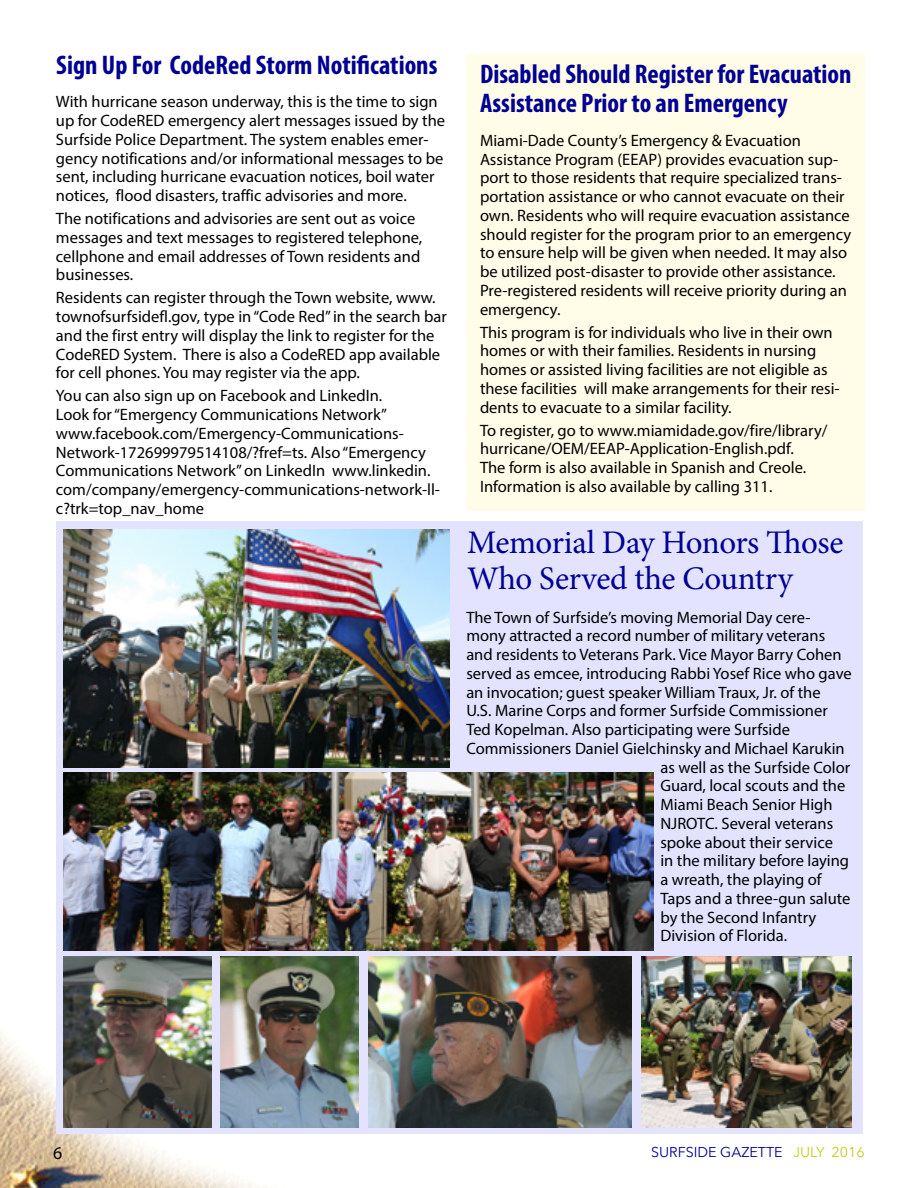
<style>
.page{position:relative;width:918px;height:1188px;background:#fff}
.page>*{position:absolute;margin:0;border:0;box-sizing:border-box;transform-origin:0 0}
.t1{font:33px/36px "Minion Pro";letter-spacing:-.01em;color:#000093}
.t2{font:700 condensed 27px/28.5px "Myriad Pro";color:#000093}
.t3{font:18px "Myriad Pro";color:#000}
.t4{font:16.5px/18.8px "Myriad Pro";color:#000}
.t5{font:14.25px "Avenir Next";color:#000093}
.s1{color:#c5ca1c}
</style>
<div class="page">
<img style="left:0;top:1033px;width:253px;height:155px">
<div style="left:466px;top:54px;width:399px;height:457px;background:#fffde7"></div>
<div style="left:56px;top:522px;width:806px;height:612px;background:#e3e3ff"></div>
<img style="left:64px;top:529px;width:386px;height:238px">
<img style="left:64px;top:957px;width:147px;height:170px">
<img style="left:221px;top:957px;width:137px;height:170px">
<img style="left:641px;top:957px;width:211px;height:170px">
<img style="left:64px;top:772px;width:590px;height:179px">
<img style="left:369px;top:957px;width:262px;height:170px">
<h2 class="t2" style="left:56px;top:50px;width:383px">Sign Up For CodeRed Storm Notifications</h2>
<p class="t4" style="left:56px;top:92px;width:391px">With hurricane season underway, this is the time to sign up for CodeRED emergency alert messages issued by the Surfside Police Department. The system enables emer&shy;gency notifications and/or informational messages to be sent, including hurricane evacuation notices, boil water notices, flood disasters, traffic advisories and more.</p>
<p class="t4" style="left:56px;top:209px;width:368px">The notifications and advisories are sent out as voice messages and text messages to registered telephone, cellphone and email addresses of Town residents and businesses.</p>
<p class="t4" style="left:56px;top:288px;width:392px">Residents can register through the Town website, www. townofsurfsidefl.gov, type in “Code Red” in the search bar and the first entry will display the link to register for the CodeRED System. There is also a CodeRED app available for cell phones. You may register via the app.</p>
<p class="t4" style="left:56px;top:386px;width:385px">You can also sign up on Facebook and LinkedIn.<br>Look for “Emergency Communications Network” www.facebook.com/Emergency-Communications-Network-172699979514108/?fref=ts. Also “Emergency Communications Network” on LinkedIn www.linkedin. com/company/emergency-communications-network-ll&shy;c?trk=top_nav_home</p>
<h2 class="t2" style="left:480px;top:60px;width:373px">Disabled Should Register for Evacuation<br>Assistance Prior to an Emergency</h2>
<p class="t4" style="left:480px;top:131px;width:373px">Miami-Dade County’s Emergency &amp; Evacuation Assistance Program (EEAP) provides evacuation sup&shy;port to those residents that require specialized trans&shy;portation assistance or who cannot evacuate on their own. Residents who will require evacuation assistance should register for the program prior to an emergency to ensure help will be given when needed. It may also be utilized post-disaster to provide other assistance.<br>Pre-registered residents will receive priority during an emergency.</p>
<p class="t4" style="left:480px;top:322px;width:361px">This program is for individuals who live in their own homes or with their families. Residents in nursing homes or assisted living facilities are not eligible as these facilities will make arrangements for their resi&shy;dents to evacuate to a similar facility.</p>
<p class="t4" style="left:480px;top:421px;width:349px">To register, go to www.miamidade.gov/fire/library/ hurricane/OEM/EEAP-Application-English.pdf.<br>The form is also available in Spanish and Creole.<br>Information is also available by calling 311.</p>
<h1 class="t1" style="left:467px;top:525px;width:378px">Memorial Day Honors Those<br>Who Served the Country</h1>
<p class="t4" style="left:466px;top:608px;width:346px">The Town of Surfside’s moving Memorial Day cere-</p>
<p class="t4" style="left:466px;top:626px;width:360px">mony attracted a record number of military veterans</p>
<p class="t4" style="left:466px;top:645px;width:377px">and residents to Veterans Park. Vice Mayor Barry Cohen</p>
<p class="t4" style="left:466px;top:664px;width:387px">served as emcee, introducing Rabbi Yosef Rice who gave</p>
<p class="t4" style="left:466px;top:683px;width:356px">an invocation; guest speaker William Traux, Jr. of the</p>
<p class="t4" style="left:466px;top:701px;width:363px">U.S. Marine Corps and former Surfside Commissioner</p>
<p class="t4" style="left:466px;top:720px;width:325px">Ted Kopelman. Also participating were Surfside</p>
<p class="t4" style="left:466px;top:739px;width:380px">Commissioners Daniel Gielchinsky and Michael Karukin</p>
<p class="t4" style="left:660px;top:757px;width:191px">as well as the Surfside Color</p>
<p class="t4" style="left:660px;top:776px;width:186px">Guard, local scouts and the</p>
<p class="t4" style="left:660px;top:795px;width:174px">Miami Beach Senior High</p>
<p class="t4" style="left:660px;top:814px;width:174px">NJROTC. Several veterans</p>
<p class="t4" style="left:660px;top:832px;width:174px">spoke about their service</p>
<p class="t4" style="left:660px;top:851px;width:190px">in the military before laying</p>
<p class="t4" style="left:660px;top:870px;width:163px">a wreath, the playing of</p>
<p class="t4" style="left:660px;top:889px;width:192px">Taps and a three-gun salute</p>
<p class="t4" style="left:660px;top:907px;width:157px">by the Second Infantry</p>
<p class="t4" style="left:660px;top:926px;width:128px">Division of Florida.</p>
<p class="t3" style="left:53px;top:1142px;width:11px">6</p>
<p class="t5" style="left:651px;top:1140px;width:215px">SURFSIDE GAZETTE <span class="s1">JULY 2016</span></p>
</div>
